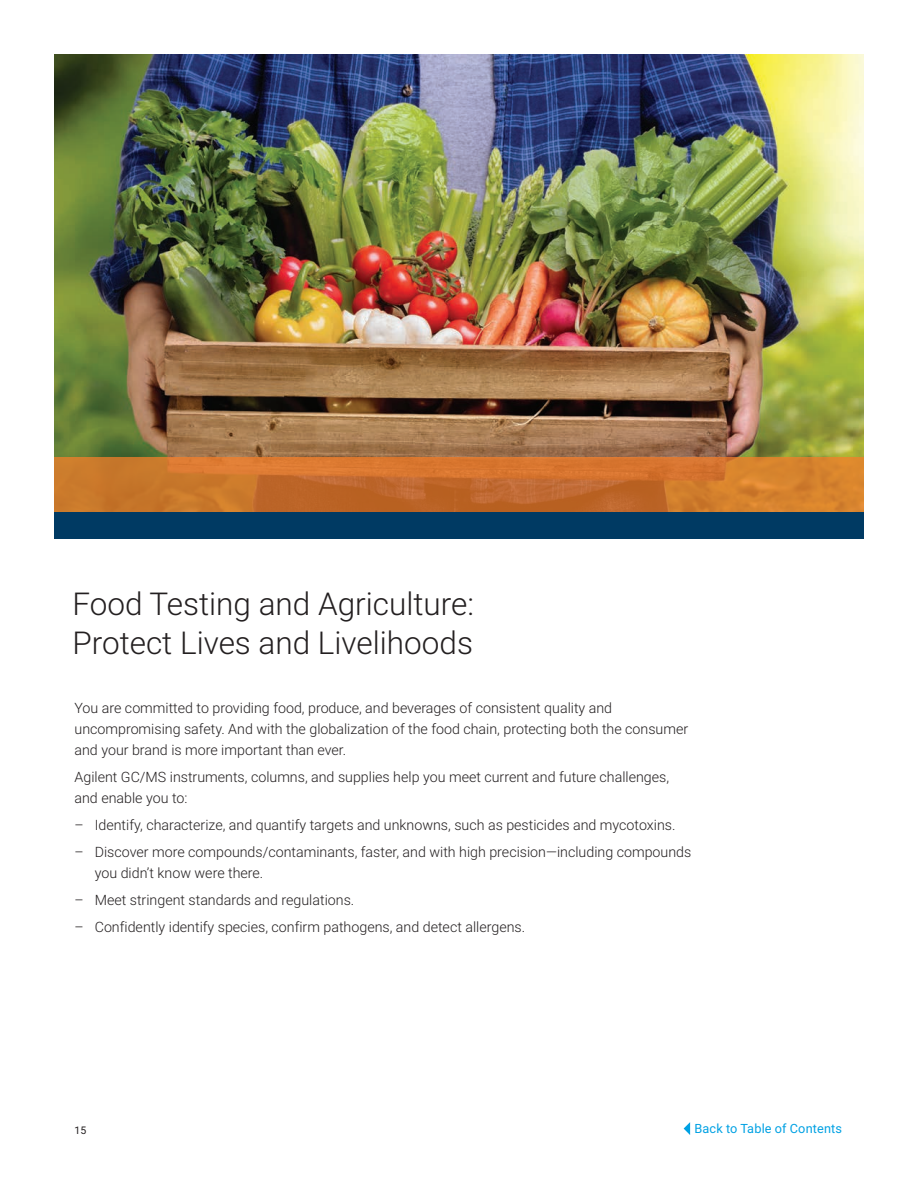
<style>
.page{position:relative;width:918px;height:1188px;background:#fff}
.page>*{position:absolute;margin:0;border:0;box-sizing:border-box;transform-origin:0 0}
.BROCHURE_int_head_bl{font:300 31.5px/39px "Roboto";color:#231f20}
.BROCHURE_text_black{font:300 14.25px/21px "Roboto";color:#231f20}
.t1{font:12.75px "Roboto";letter-spacing:.015em;color:#00a1e3}
.t2{font:10.5px "Roboto";color:#231f20}
</style>
<div class="page">
<svg style="left:684px;top:1122px;width:6px;height:13px"></svg>
<img style="left:54px;top:54px;width:810px;height:404px">
<svg style="left:54px;top:458px;width:810px;height:54px;background:#cb742c"></svg>
<div style="left:54px;top:512px;width:810px;height:27px;background:#003a63"></div>
<p class="BROCHURE_int_head_bl" style="left:72px;top:584px;width:403px">Food Testing and Agriculture:<br>Protect Lives and Livelihoods</p>
<p class="BROCHURE_text_black" style="left:75px;top:697px;width:615px">You are committed to providing food, produce, and beverages of consistent quality and uncompromising safety. And with the globalization of the food chain, protecting both the consumer and your brand is more important than ever.</p>
<p class="BROCHURE_text_black" style="left:75px;top:766px;width:596px">Agilent GC/MS instruments, columns, and supplies help you meet current and future challenges, and enable you to:</p>
<p class="BROCHURE_text_black" style="left:75px;top:814px;width:602px">– Identify, characterize, and quantify targets and unknowns, such as pesticides and mycotoxins.</p>
<p class="BROCHURE_text_black" style="left:95px;top:841px;width:598px;text-indent:-20px">– Discover more compounds/contaminants, faster, and with high precision—including compounds you didn’t know were there.</p>
<p class="BROCHURE_text_black" style="left:75px;top:889px;width:281px">– Meet stringent standards and regulations.</p>
<p class="BROCHURE_text_black" style="left:75px;top:916px;width:452px">– Confidently identify species, confirm pathogens, and detect allergens.</p>
<p class="t2" style="left:75px;top:1123px;width:13px">15</p>
<p class="t1" style="left:694px;top:1120px;width:149px">Back to Table of Contents</p>
</div>
